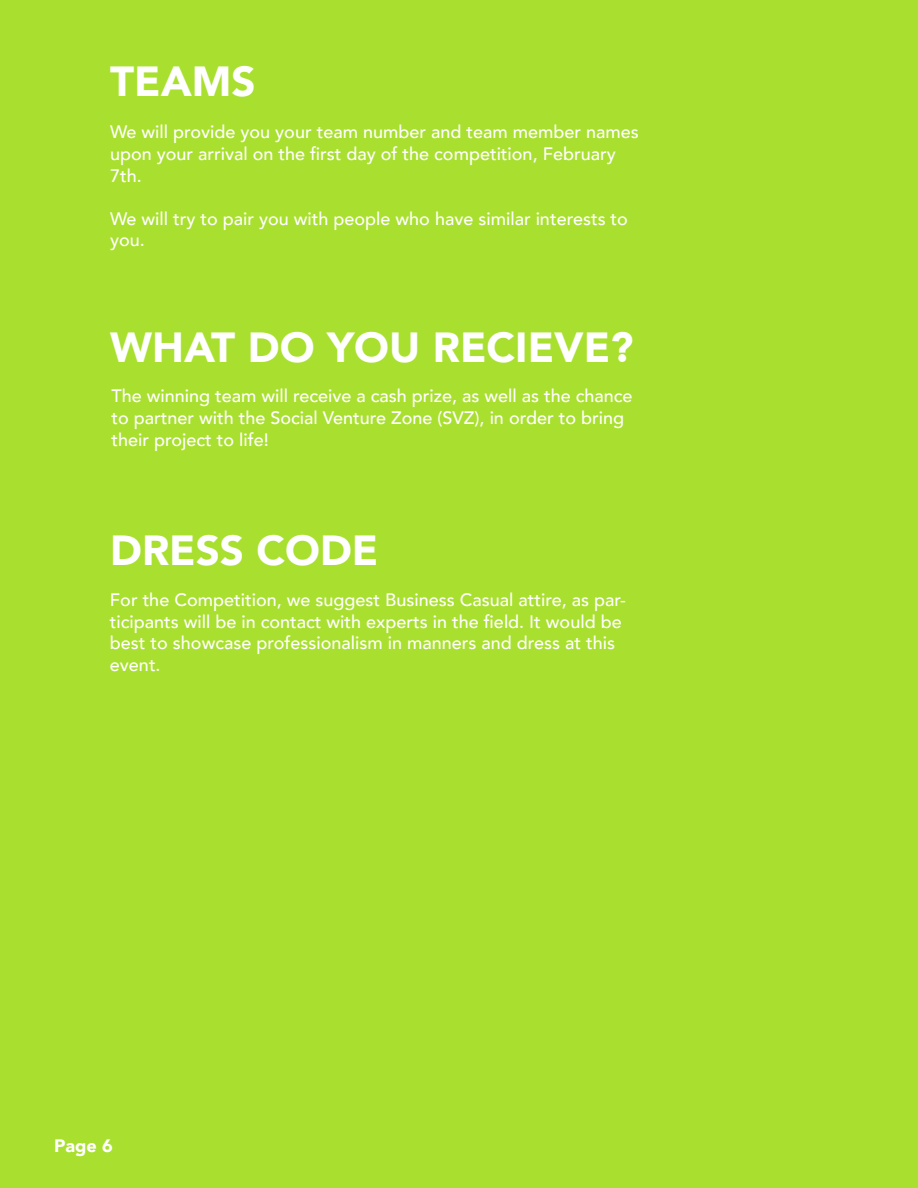
<style>
.page{position:relative;width:918px;height:1188px;background:#a9e02f}
.page>*{position:absolute;margin:0;border:0;box-sizing:border-box;transform-origin:0 0}
.t1{font:900 42px "Avenir";color:#fff}
.t2{font:500 18px/21.6px "Avenir";color:#fff}
.t3{font:900 18px "Avenir";color:#fff}
</style>
<div class="page">
<h1 class="t1" style="left:110px;top:45px;width:147px">TEAMS</h1>
<p class="t2" style="left:110px;top:120px;width:530px">We will provide you your team number and team member names upon your arrival on the first day of the competition, February<br>7th.</p>
<p class="t2" style="left:110px;top:207px;width:519px">We will try to pair you with people who have similar interests to you.</p>
<h1 class="t1" style="left:110px;top:311px;width:525px">WHAT DO YOU RECIEVE?</h1>
<p class="t2" style="left:111px;top:384px;width:523px">The winning team will receive a cash prize, as well as the chance to partner with the Social Venture Zone (SVZ), in order to bring their project to life!</p>
<h1 class="t1" style="left:110px;top:515px;width:270px">DRESS CODE</h1>
<p class="t2" style="left:110px;top:588px;width:517px">For the Competition, we suggest Business Casual attire, as par&shy;ticipants will be in contact with experts in the field. It would be best to showcase professionalism in manners and dress at this event.</p>
<p class="t3" style="left:54px;top:1130px;width:60px">Page 6</p>
</div>
